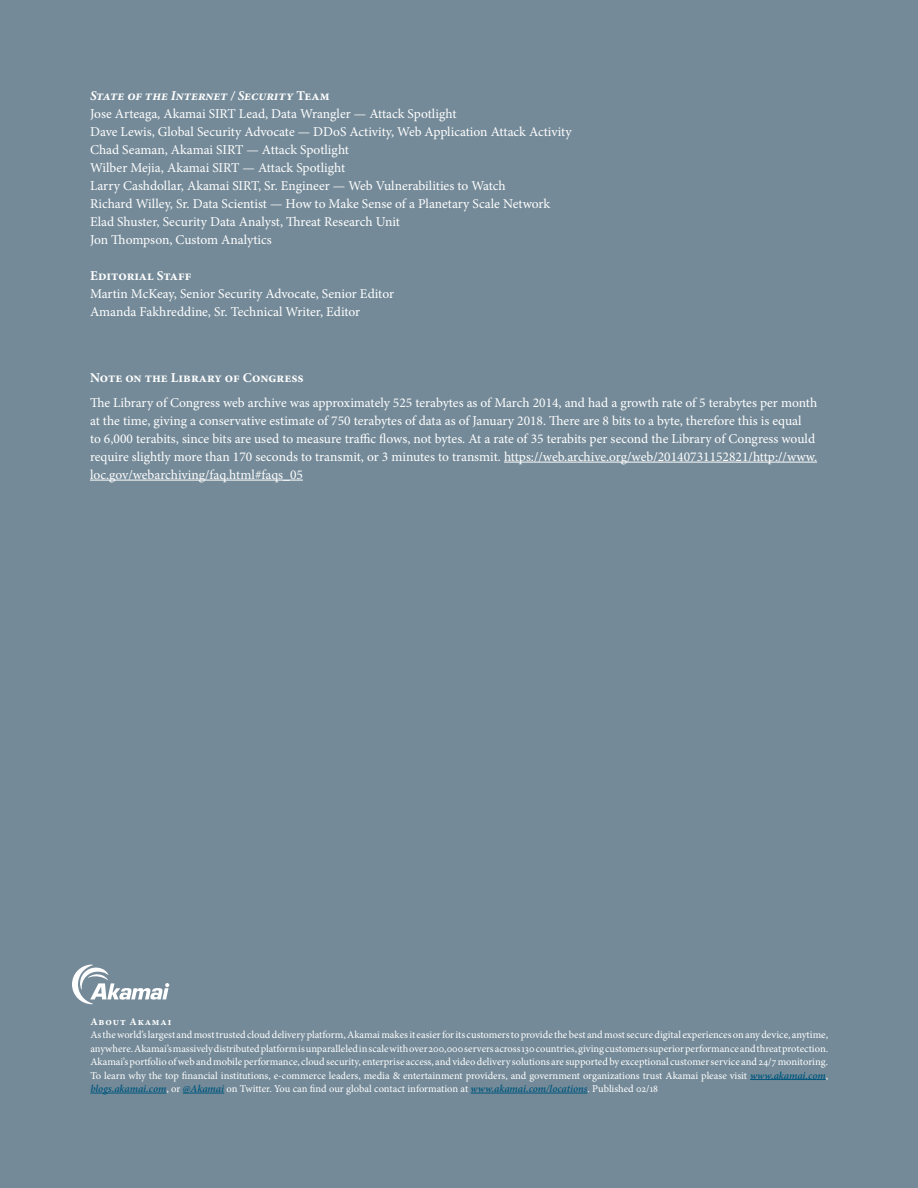
<style>
.page{position:relative;width:918px;height:1188px;background:#748a98}
.page>*{position:absolute;margin:0;border:0;box-sizing:border-box;transform-origin:0 0}
.t1{font:13.5px/18px "Minion Pro";letter-spacing:-.005em;color:#fff}
.t2{font:700 13.5px "Minion Pro";color:#fff}
.t3{font:10.5px/13.5px "Minion Pro";letter-spacing:-.005em;color:#fff;text-align:justify}
.t4{font:700 10.5px "Minion Pro";letter-spacing:.075em;color:#fff}
.s1{font-weight:700;font-style:italic}
.s2{font-weight:700}
.s3{font-weight:600;font-style:italic;color:#00577e}
</style>
<div class="page">
<hr style="left:504px;top:462px;width:313px;height:1px;background:#fff">
<hr style="left:90px;top:480px;width:213px;height:1px;background:#fff">
<hr style="left:750px;top:1079px;width:76px;height:1px;background:#00577e">
<hr style="left:90px;top:1093px;width:76px;height:1px;background:#00577e">
<hr style="left:183px;top:1093px;width:41px;height:1px;background:#00577e">
<hr style="left:471px;top:1093px;width:117px;height:1px;background:#00577e">
<svg style="left:72px;top:965px;width:97px;height:39px"></svg>
<p class="t1" style="left:90px;top:87px;width:483px"><span class="s1">State of the Internet / Security</span> <span class="s2">Team<br></span>Jose Arteaga, Akamai SIRT Lead, Data Wrangler — Attack Spotlight<br>Dave Lewis, Global Security Advocate — DDoS Activity, Web Application Attack Activity Chad Seaman, Akamai SIRT — Attack Spotlight<br>Wilber Mejia, Akamai SIRT — Attack Spotlight<br>Larry Cashdollar, Akamai SIRT, Sr. Engineer — Web Vulnerabilities to Watch<br>Richard Willey, Sr. Data Scientist — How to Make Sense of a Planetary Scale Network Elad Shuster, Security Data Analyst, Threat Research Unit<br>Jon Thompson, Custom Analytics</p>
<p class="t2" style="left:90px;top:266px;width:103px">Editorial Staff</p>
<p class="t1" style="left:90px;top:285px;width:306px">Martin McKeay, Senior Security Advocate, Senior Editor<br>Amanda Fakhreddine, Sr. Technical Writer, Editor</p>
<p class="t2" style="left:90px;top:368px;width:215px">Note on the Library of Congress</p>
<p class="t1" style="left:90px;top:393px;width:729px">The Library of Congress web archive was approximately 525 terabytes as of March 2014, and had a growth rate of 5 terabytes per month at the time, giving a conservative estimate of 750 terabytes of data as of January 2018. There are 8 bits to a byte, therefore this is equal<br>to 6,000 terabits, since bits are used to measure traffic flows, not bytes. At a rate of 35 terabits per second the Library of Congress would require slightly more than 170 seconds to transmit, or 3 minutes to transmit. https://web.archive.org/web/20140731152821/http://www. loc.gov/webarchiving/faq.html#faqs_05</p>
<p class="t4" style="left:90px;top:1014px;width:82px">About Akamai</p>
<p class="t3" style="left:90px;top:1028px;width:739px">As the world’s largest and most trusted cloud delivery platform, Akamai makes it easier for its customers to provide the best and most secure digital experiences on any device, anytime, anywhere. Akamai’s massively distributed platform is unparalleled in scale with over 200,000 servers across 130 countries, giving customers superior performance and threat protection.<br>Akamai’s portfolio of web and mobile performance, cloud security, enterprise access, and video delivery solutions are supported by exceptional customer service and 24/7 monitoring.<br>To learn why the top financial institutions, e-commerce leaders, media &amp; entertainment providers, and government organizations trust Akamai please visit <span class="s3">www.akamai.com</span>, <span class="s3">blogs.akamai.com</span>, or <span class="s3">@Akamai</span> on Twitter. You can find our global contact information at <span class="s3">www.akamai.com/locations</span>. Published 02/18</p>
</div>
